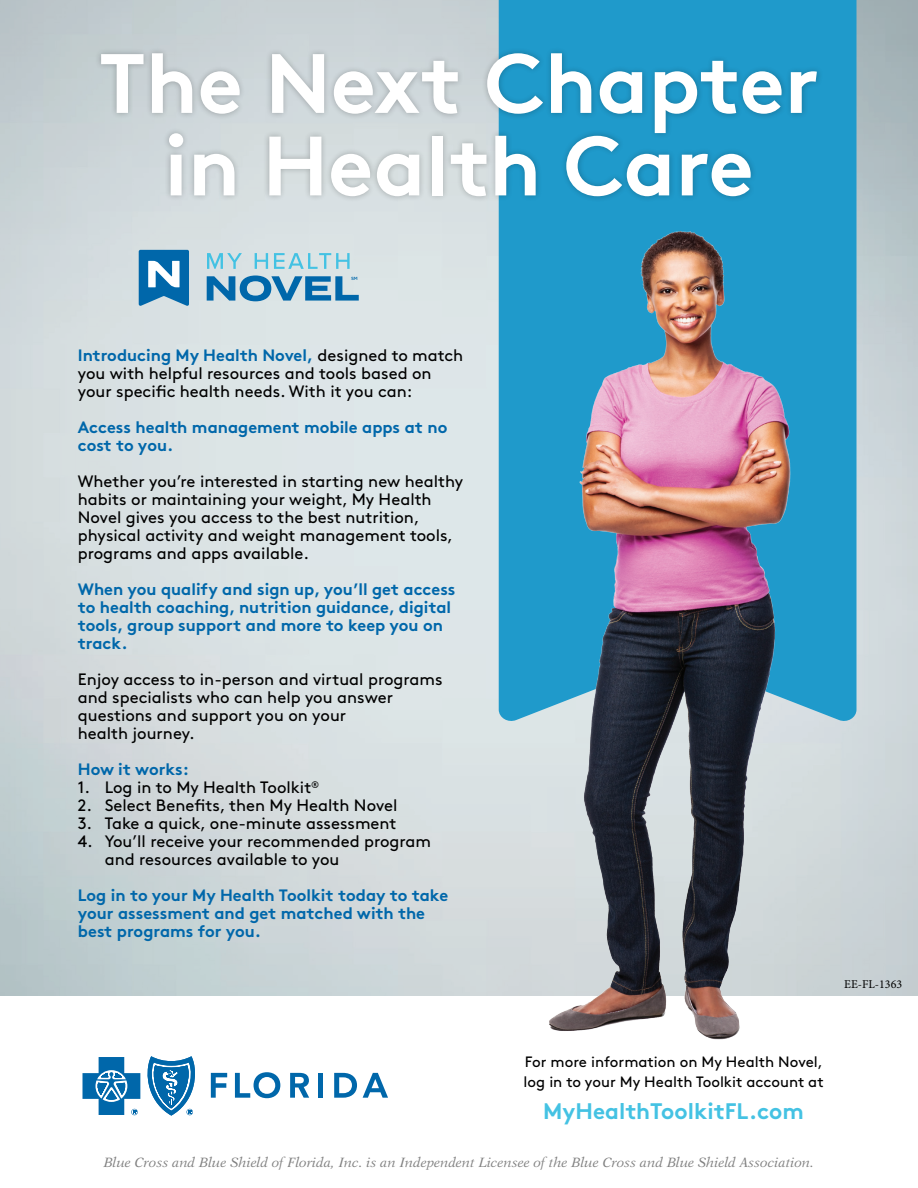
<style>
.page{position:relative;width:918px;height:1188px;background:#fff}
.page>*{position:absolute;margin:0;border:0;box-sizing:border-box;transform-origin:0 0}
.t1{font:700 84px "Brown Pro";color:#fff}
.t2{font:700 22.5px "Brown Pro";color:#44c2e3}
.t3{font:16.5px/18px "Brown Pro";color:#000}
.t4{font:700 16.5px/18px "Brown Pro";color:#0067aa}
.t5{font:15px "Brown Pro";color:#000}
.t6{font:italic 13.5px "New Aster";color:#808080}
.t7{font:12px "Minion Pro";color:#000}
.t8{font:500 4.5px "Gotham";color:#0067aa}
.s1{font-weight:700;color:#0067aa}
</style>
<div class="page">
<img style="left:0;top:0;width:918px;height:996px">
<div style="left:499px;top:0;width:357px;height:723px;background:#1f9acb"></div>
<img style="left:472px;top:227px;width:363px;height:813px">
<div style="left:95px;top:47px;width:729px;height:156px;background:#000;opacity:.25"></div>
<svg style="left:139px;top:250px;width:50px;height:56px"></svg>
<svg style="left:207px;top:253px;width:35px;height:16px"></svg>
<svg style="left:255px;top:253px;width:13px;height:16px"></svg>
<svg style="left:274px;top:253px;width:76px;height:16px"></svg>
<svg style="left:207px;top:276px;width:152px;height:25px;background:#69a3c6"></svg>
<svg style="left:147px;top:1056px;width:48px;height:60px"></svg>
<svg style="left:83px;top:1057px;width:57px;height:58px"></svg>
<svg style="left:211px;top:1073px;width:16px;height:25px"></svg>
<svg style="left:235px;top:1072px;width:45px;height:26px"></svg>
<div style="left:318px;top:1073px;width:5px;height:25px;background:#0067aa"></div>
<svg style="left:334px;top:1073px;width:23px;height:25px"></svg>
<svg style="left:363px;top:1073px;width:25px;height:25px"></svg>
<svg style="left:290px;top:1073px;width:19px;height:25px"></svg>
<p class="t1" style="left:99px;top:15px;width:721px">The Next Chapter</p>
<p class="t1" style="left:164px;top:98px;width:591px">in Health Care</p>
<p class="t8" style="left:351px;top:275px;width:8px">SM</p>
<p class="t3" style="left:78px;top:345px;width:387px"><span class="s1">Introducing My Health Novel,</span> designed to match you with helpful resources and tools based on your specific health needs. With it you can:</p>
<p class="t4" style="left:78px;top:417px;width:371px">Access health management mobile apps at no cost to you.</p>
<p class="t3" style="left:78px;top:471px;width:387px">Whether you’re interested in starting new healthy habits or maintaining your weight, My Health Novel gives you access to the best nutrition, physical activity and weight management tools, programs and apps available.</p>
<p class="t4" style="left:78px;top:579px;width:379px">When you qualify and sign up, you’ll get access to health coaching, nutrition guidance, digital tools, group support and more to keep you on track.</p>
<p class="t3" style="left:78px;top:669px;width:366px">Enjoy access to in-person and virtual programs and specialists who can help you answer questions and support you on your</p>
<p class="t3" style="left:78px;top:723px;width:118px">health journey.</p>
<p class="t4" style="left:78px;top:759px;width:113px">How it works:</p>
<p class="t3" style="left:78px;top:777px;width:243px">1. Log in to My Health Toolkit<sup>®</sup></p>
<p class="t3" style="left:78px;top:795px;width:321px">2. Select Benefits, then My Health Novel</p>
<p class="t3" style="left:78px;top:813px;width:320px">3. Take a quick, one-minute assessment</p>
<p class="t3" style="left:105px;top:831px;width:328px;text-indent:-27px">4. You’ll receive your recommended program and resources available to you</p>
<p class="t4" style="left:78px;top:885px;width:372px">Log in to your My Health Toolkit today to take your assessment and get matched with the best programs for you.</p>
<p class="t7" style="left:844px;top:976px;width:60px">EE-FL-1363</p>
<p class="t5" style="left:525px;top:1050px;width:300px">For more information on My Health Novel,</p>
<p class="t5" style="left:524px;top:1070px;width:302px">log in to your My Health Toolkit account at</p>
<p class="t2" style="left:543px;top:1093px;width:262px">MyHealthToolkitFL.com</p>
<p class="t6" style="left:104px;top:1155px;width:712px">Blue Cross and Blue Shield of Florida, Inc. is an Independent Licensee of the Blue Cross and Blue Shield Association.</p>
</div>
